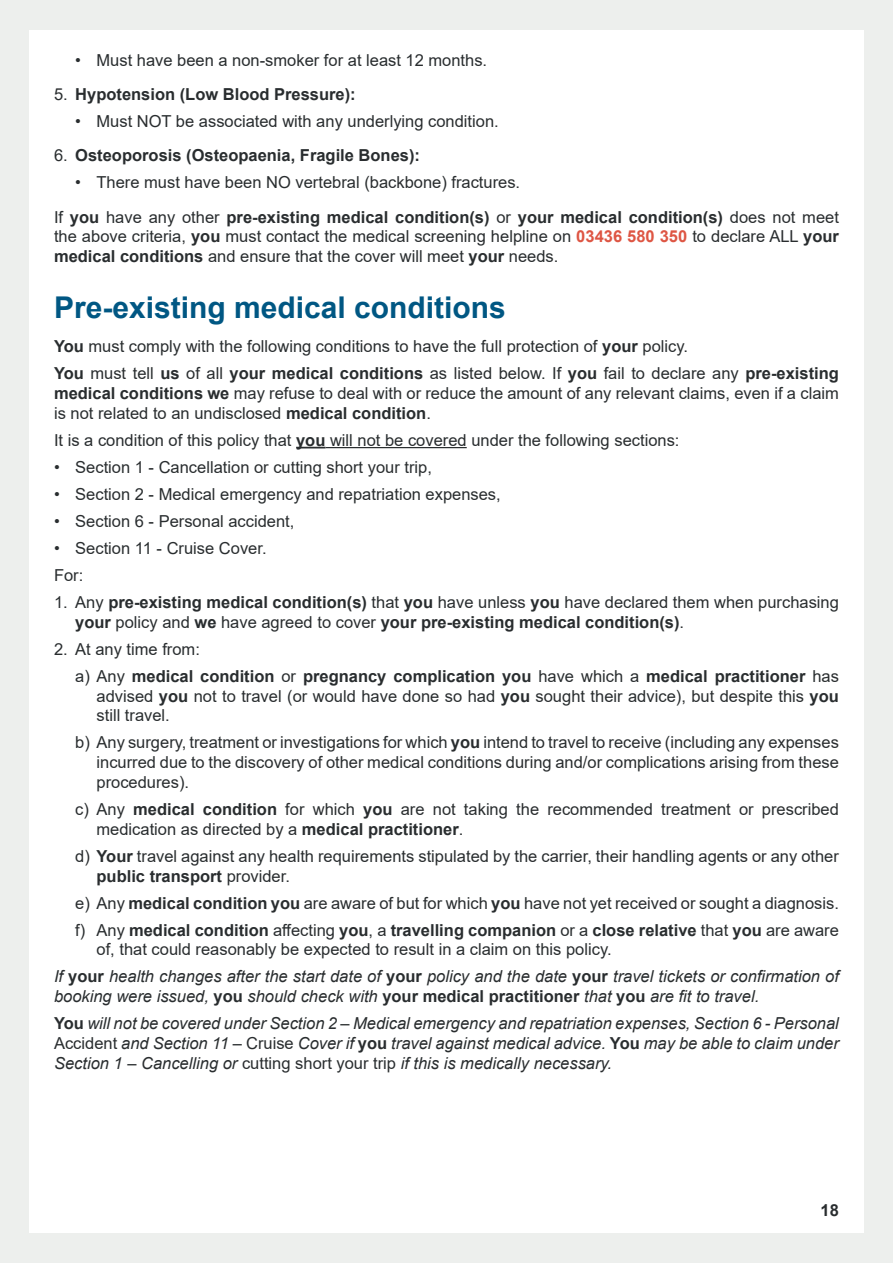
<style>
.page{position:relative;width:893px;height:1263px;background:#fff}
.page>*{position:absolute;margin:0;border:0;box-sizing:border-box;transform-origin:0 0}
.Subheading{font:700 30px "Arial";color:#005783}
.t1{font:16.5px/19.8px "Arial";color:#292d2f;text-align:justify}
.t2{font:italic 16.5px/19.8px "Arial";color:#292d2f}
.t3{font:700 16.5px/19.8px "Arial";color:#292d2f}
.s1{font-weight:400}
.s2{font-weight:700}
.s3{font-weight:700;color:#de5644}
.s4{font-weight:700;font-style:normal}
.s5{font-style:normal}
</style>
<div class="page">
<div style="left:865px;top:0;width:28px;height:1263px;background:#edefed"></div>
<div style="left:0;top:0;width:28px;height:1263px;background:#edefed"></div>
<div style="left:0;top:1233px;width:893px;height:30px;background:#edefed"></div>
<div style="left:0;top:0;width:893px;height:30px;background:#edefed"></div>
<svg style="left:296px;top:447px;width:29px;height:1px"></svg>
<hr style="left:325px;top:447px;width:142px;height:1px;background:#292d2f">
<p class="t1" style="left:75px;top:50px;width:413px">• Must have been a non-smoker for at least 12 months.</p>
<p class="t3" style="left:54px;top:85px;width:303px"><span class="s1">5.</span> Hypotension (Low Blood Pressure):</p>
<p class="t1" style="left:75px;top:111px;width:425px">• Must NOT be associated with any underlying condition.</p>
<p class="t3" style="left:54px;top:146px;width:368px"><span class="s1">6.</span> Osteoporosis (Osteopaenia, Fragile Bones):</p>
<p class="t1" style="left:75px;top:173px;width:446px">• There must have been NO vertebral (backbone) fractures.</p>
<p class="t1" style="left:54px;top:207px;width:786px">If <span class="s2">you</span> have any other <span class="s2">pre-existing medical condition(s)</span> or <span class="s2">your medical condition(s)</span> does not meet the above criteria, <span class="s2">you</span> must contact the medical screening helpline on <span class="s3">03436 580 350</span> to declare ALL <span class="s2">your medical conditions</span> and ensure that the cover will meet <span class="s2">your</span> needs.</p>
<p class="Subheading" style="left:54px;top:286px;width:453px">Pre-existing medical conditions</p>
<p class="t1" style="left:54px;top:336px;width:636px"><span class="s2">You</span> must comply with the following conditions to have the full protection of <span class="s2">your</span> policy.</p>
<p class="t1" style="left:54px;top:363px;width:786px"><span class="s2">You</span> must tell <span class="s2">us</span> of all <span class="s2">your medical conditions</span> as listed below. If <span class="s2">you</span> fail to declare any <span class="s2">pre-existing medical conditions we</span> may refuse to deal with or reduce the amount of any relevant claims, even if a claim is not related to an undisclosed <span class="s2">medical condition</span>.</p>
<p class="t1" style="left:54px;top:430px;width:627px">It is a condition of this policy that <span class="s2">you</span> will not be covered under the following sections:</p>
<p class="t1" style="left:54px;top:457px;width:379px">• Section 1 - Cancellation or cutting short your trip,</p>
<p class="t1" style="left:54px;top:484px;width:448px">• Section 2 - Medical emergency and repatriation expenses,</p>
<p class="t1" style="left:54px;top:511px;width:242px">• Section 6 - Personal accident,</p>
<p class="t1" style="left:54px;top:538px;width:214px">• Section 11 - Cruise Cover.</p>
<p class="t1" style="left:54px;top:565px;width:31px">For:</p>
<p class="t3" style="left:75px;top:592px;width:765px;text-indent:-21px"><span class="s1">1. Any</span> pre-existing medical condition(s) <span class="s1">that</span> you <span class="s1">have unless</span> you <span class="s1">have declared them when purchasing </span>your <span class="s1">policy and</span> we <span class="s1">have agreed to cover</span> your pre-existing medical condition(s)<span class="s1">.</span></p>
<p class="t1" style="left:54px;top:639px;width:147px">2. At any time from:</p>
<p class="t1" style="left:97px;top:666px;width:744px;text-indent:-21px">a) Any <span class="s2">medical condition</span> or <span class="s2">pregnancy complication you</span> have which a <span class="s2">medical practitioner</span> has advised <span class="s2">you</span> not to travel (or would have done so had <span class="s2">you</span> sought their advice), but despite this <span class="s2">you </span>still travel.</p>
<p class="t1" style="left:97px;top:732px;width:744px;text-indent:-21px">b) Any surgery, treatment or investigations for which <span class="s2">you</span> intend to travel to receive (including any expenses incurred due to the discovery of other medical conditions during and/or complications arising from these procedures).</p>
<p class="t1" style="left:97px;top:799px;width:744px;text-indent:-21px">c) Any <span class="s2">medical condition</span> for which <span class="s2">you</span> are not taking the recommended treatment or prescribed medication as directed by a <span class="s2">medical practitioner</span>.</p>
<p class="t1" style="left:97px;top:846px;width:744px;text-indent:-21px">d) <span class="s2">Your</span> travel against any health requirements stipulated by the carrier, their handling agents or any other <span class="s2">public transport</span> provider.</p>
<p class="t1" style="left:75px;top:893px;width:765px">e) Any <span class="s2">medical condition you</span> are aware of but for which <span class="s2">you</span> have not yet received or sought a diagnosis.</p>
<p class="t1" style="left:97px;top:920px;width:744px;text-indent:-21px">f) Any <span class="s2">medical condition</span> affecting <span class="s2">you</span>, a <span class="s2">travelling companion</span> or a <span class="s2">close relative</span> that <span class="s2">you</span> are aware of, that could reasonably be expected to result in a claim on this policy.</p>
<p class="t2" style="left:54px;top:967px;width:786px">If <span class="s4">your</span> health changes after the start date of <span class="s4">your</span> policy and the date <span class="s4">your</span> travel tickets or confirmation of booking were issued, <span class="s4">you</span> should check with <span class="s4">your medical practitioner</span> that <span class="s4">you</span> are fit to travel.</p>
<p class="t2" style="left:54px;top:1014px;width:786px;text-align:justify"><span class="s4">You</span> will not be covered under Section 2 – Medical emergency and repatriation expenses, Section 6 - Personal <span class="s5">Accident</span> and Section 11 – <span class="s5">Cruise</span> Cover if <span class="s4">you</span> travel against medical advice. <span class="s4">You</span> may be able to claim under Section 1 – Cancelling or <span class="s5">cutting short your trip</span> if this is medically necessary.</p>
<p class="t3" style="left:821px;top:1200px;width:20px">18</p>
</div>
